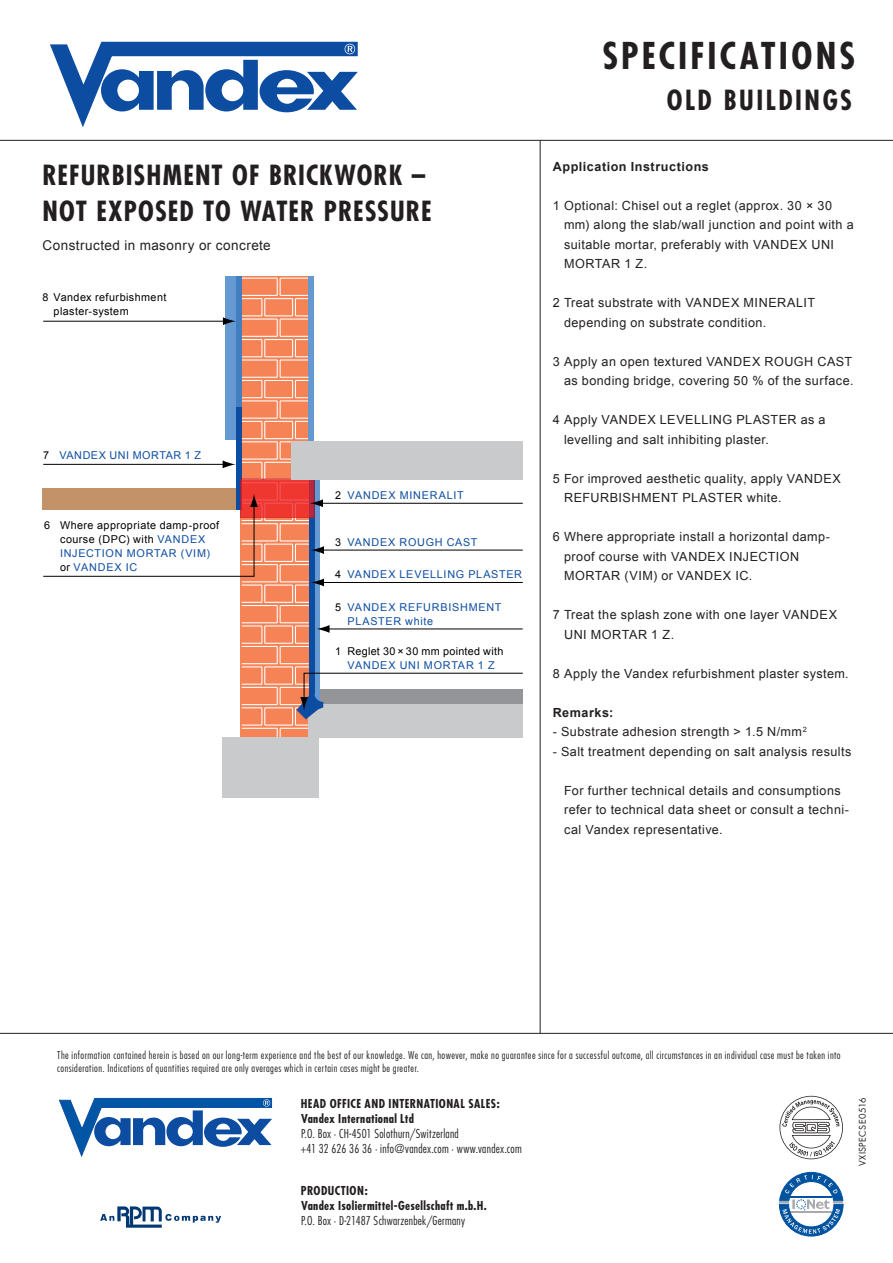
<style>
.page{position:relative;width:893px;height:1263px;background:#fff}
.page>*{position:absolute;margin:0;border:0;box-sizing:border-box;transform-origin:0 0}
.t1{font:700 condensed 36px "Futura";letter-spacing:.085em;color:#231f20}
.t2{font:700 condensed 27px/36px "Futura";letter-spacing:.04em;color:#231f20}
.t3{font:700 condensed 27px "Futura";letter-spacing:.09em;color:#231f20}
.t4{font:13.5px "Arial";letter-spacing:.035em;color:#231f20}
.t5{font:12.6px/19.5px "Arial";letter-spacing:.035em;color:#231f20}
.t6{font:700 12.6px "Arial";letter-spacing:.04em;color:#231f20}
.t7{font:300 condensed 12px/15px "Futura";letter-spacing:.025em;color:#231f20}
.t8{font:700 condensed 12px/15px "Futura";letter-spacing:.03em;color:#231f20}
.t9{font:10.8px/14.1px "Arial";letter-spacing:.04em;color:#000}
.t10{font:10.8px/14.1px "Arial";letter-spacing:.07em;color:#0d4da1}
.t11{font:10.8px "Arial";letter-spacing:.05em;color:#0d4da1}
.t12{font:300 condensed 10.5px/13.5px "Futura";letter-spacing:.045em;color:#231f20}
.t13{font:9px "Futura";letter-spacing:.035em;color:#231f20}
.s1{color:#000}
.s2{color:#0d4da1}
</style>
<div class="page">
<svg style="left:59px;top:1098px;width:213px;height:59px"></svg>
<svg style="left:100px;top:1206px;width:121px;height:22px"></svg>
<svg style="left:779px;top:1172px;width:64px;height:64px"></svg>
<svg style="left:779px;top:1096px;width:64px;height:63px"></svg>
<svg style="left:50px;top:41px;width:308px;height:86px"></svg>
<hr style="left:0;top:140px;width:893px;height:1px;background:#231f20">
<hr style="left:0;top:1033px;width:893px;height:1px;background:#231f20">
<hr style="left:540px;top:140px;width:1px;height:893px;background:#231f20">
<div style="left:236px;top:276px;width:6px;height:163px;background:#437ec1"></div>
<div style="left:222px;top:737px;width:97px;height:60px;background:#c9cacc"></div>
<div style="left:308px;top:276px;width:6px;height:169px;background:#6599d1"></div>
<svg style="left:42px;top:278px;width:481px;height:459px"></svg>
<h1 class="t1" style="left:602px;top:34px;width:254px">SPECIFICATIONS</h1>
<h2 class="t2" style="left:43px;top:157px;width:391px">REFURBISHMENT OF BRICKWORK –<br>NOT EXPOSED TO WATER PRESSURE</h2>
<p class="t4" style="left:43px;top:236px;width:230px">Constructed in masonry or concrete</p>
<p class="t9" style="left:54px;top:291px;width:114px;text-indent:-11px">8 Vandex refurbishment plaster-system</p>
<p class="t11" style="left:43px;top:448px;width:159px"><span class="s1">7</span> VANDEX UNI MORTAR 1 Z</p>
<p class="t9" style="left:60px;top:518px;width:161px;text-indent:-16px">6 Where appropriate damp-proof course (DPC) with <span class="s2">VANDEX<br>INJECTION MORTAR (VIM) </span>or <span class="s2">VANDEX IC</span></p>
<p class="t10" style="left:335px;top:488px;width:130px"><span class="s1">2</span> VANDEX MINERALIT</p>
<p class="t10" style="left:335px;top:535px;width:144px"><span class="s1">3</span> VANDEX ROUGH CAST</p>
<p class="t10" style="left:335px;top:567px;width:188px"><span class="s1">4</span> VANDEX LEVELLING PLASTER</p>
<p class="t10" style="left:347px;top:600px;width:156px;text-indent:-12px"><span class="s1">5</span> VANDEX REFURBISHMENT<br>PLASTER white</p>
<p class="t9" style="left:335px;top:644px;width:170px">1 Reglet 30 × 30 mm pointed with</p>
<p class="t10" style="left:348px;top:658px;width:149px">VANDEX UNI MORTAR 1 Z</p>
<h2 class="t3" style="left:667px;top:83px;width:187px">OLD BUILDINGS</h2>
<p class="t6" style="left:553px;top:158px;width:158px">Application Instructions</p>
<p class="t5" style="left:564px;top:196px;width:291px;text-indent:-11px">1 Optional: Chisel out a reglet (approx. 30 × 30 mm) along the slab/wall junction and point with a suitable mortar, preferably with VANDEX UNI MORTAR 1 Z.</p>
<p class="t5" style="left:564px;top:293px;width:253px;text-indent:-11px">2 Treat substrate with VANDEX MINERALIT depending on substrate condition.</p>
<p class="t5" style="left:553px;top:352px;width:302px;text-align:right">3 Apply an open textured VANDEX ROUGH CAST as bonding bridge, covering 50 % of the surface.</p>
<p class="t5" style="left:564px;top:410px;width:263px;text-indent:-11px">4 Apply VANDEX LEVELLING PLASTER as a levelling and salt inhibiting plaster.</p>
<p class="t5" style="left:564px;top:469px;width:278px;text-indent:-11px">5 For improved aesthetic quality, apply VANDEX<br>REFURBISHMENT PLASTER white.</p>
<p class="t5" style="left:564px;top:527px;width:268px;text-indent:-11px">6 Where appropriate install a horizontal damp&shy;proof course with VANDEX INJECTION<br>MORTAR (VIM) or VANDEX IC.</p>
<p class="t5" style="left:564px;top:605px;width:274px;text-indent:-11px">7 Treat the splash zone with one layer VANDEX<br>UNI MORTAR 1 Z.</p>
<p class="t5" style="left:553px;top:664px;width:297px">8 Apply the Vandex refurbishment plaster system.</p>
<p class="t6" style="left:553px;top:704px;width:62px">Remarks:</p>
<p class="t5" style="left:553px;top:722px;width:255px">- Substrate adhesion strength &gt; 1.5 N/mm<sup>2</sup></p>
<p class="t5" style="left:553px;top:742px;width:300px">- Salt treatment depending on salt analysis results</p>
<p class="t5" style="left:564px;top:781px;width:287px">For further technical details and consumptions refer to technical data sheet or consult a techni&shy;cal Vandex representative.</p>
<p class="t12" style="left:57px;top:1048px;width:785px">The information contained herein is based on our long-term experience and the best of our knowledge. We can, however, make no guarantee since for a successful outcome, all circumstances in an individual case must be taken into consideration. Indications of quantities required are only averages which in certain cases might be greater.</p>
<p class="t8" style="left:301px;top:1096px;width:200px">HEAD OFFICE AND INTERNATIONAL SALES:<br>Vandex International Ltd</p>
<p class="t7" style="left:301px;top:1126px;width:223px">P.O. Box · CH-4501 Solothurn/Switzerland<br>+41 32 626 36 36 · info@vandex.com · www.vandex.com</p>
<p class="t8" style="left:301px;top:1183px;width:187px">PRODUCTION:<br>Vandex Isoliermittel-Gesellschaft m.b.H.</p>
<p class="t7" style="left:301px;top:1213px;width:165px">P.O. Box · D-21487 Schwarzenbek/Germany</p>
<p class="t13" style="left:857px;top:1166px;width:70px;rotate:-90deg">VXISPECSE0516</p>
</div>
